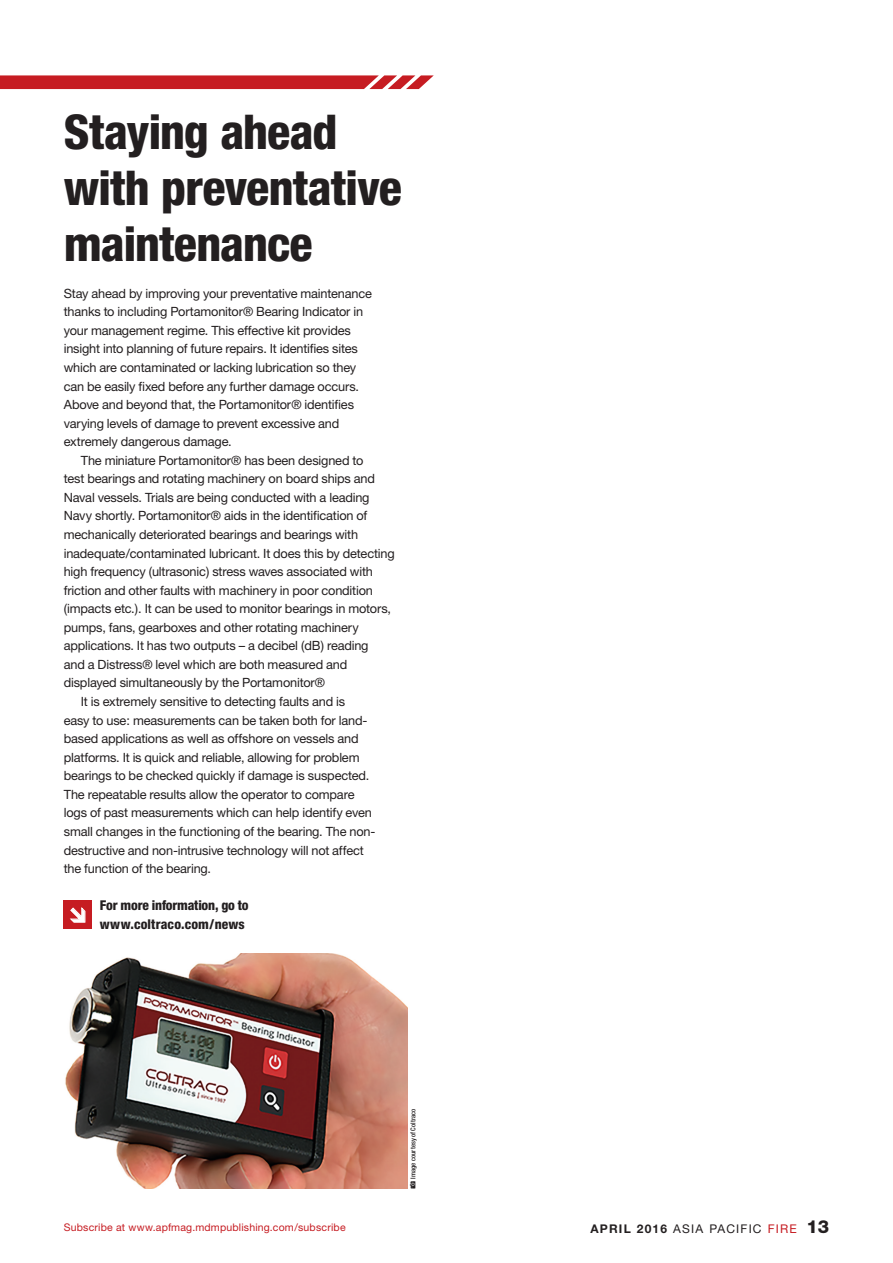
<style>
.page{position:relative;width:893px;height:1263px;background:#fff}
.page>*{position:absolute;margin:0;border:0;box-sizing:border-box;transform-origin:0 0}
.News_Header{font:800 condensed 48px/55.7px "Helvetica Neue";letter-spacing:-.02em;color:#231f20}
.For_more_info{font:800 condensed 13.5px "Helvetica Neue";letter-spacing:-.01em;color:#231f20}
.For_more_info-2{font:800 condensed 13.5px "Helvetica Neue";letter-spacing:.01em;color:#231f20}
.Body_copy{font:12.75px/18.6px "Helvetica Neue";letter-spacing:-.015em;color:#231f20}
.t1{font:12px "Helvetica Neue";letter-spacing:.1em;color:#231f20}
.t2{font:10.5px "Helvetica Neue";letter-spacing:.02em;color:#c61c22}
.Body_copy-2{font:500 condensed 6.75px "Helvetica Neue";letter-spacing:.01em;color:#231f20}
.s1{font-family:"Kamera Dings";font-weight:400;font-stretch:normal;font-size:8.25px}
.s2{font-weight:700}
.s3{color:#c61c22}
.s4{font-weight:800;font-size:18px}
</style>
<div class="page">
<img style="left:65px;top:954px;width:342px;height:234px">
<svg style="left:0;top:75px;width:434px;height:14px"></svg>
<div style="left:64px;top:900px;width:28px;height:29px;background:#c61c22"></div>
<svg style="left:70px;top:907px;width:15px;height:16px"></svg>
<p class="News_Header" style="left:64px;top:104px;width:340px">Staying ahead with preventative maintenance</p>
<p class="Body_copy" style="left:64px;top:284px;width:310px">Stay ahead by improving your preventative maintenance thanks to including Portamonitor® Bearing Indicator in your management regime. This effective kit provides insight into planning of future repairs. It identifies sites which are contaminated or lacking lubrication so they can be easily fixed before any further damage occurs.<br>Above and beyond that, the Portamonitor® identifies varying levels of damage to prevent excessive and extremely dangerous damage.</p>
<p class="Body_copy" style="left:64px;top:451px;width:332px;text-indent:17px">The miniature Portamonitor® has been designed to<br>test bearings and rotating machinery on board ships and Naval vessels. Trials are being conducted with a leading Navy shortly. Portamonitor® aids in the identification of mechanically deteriorated bearings and bearings with inadequate/contaminated lubricant. It does this by detecting high frequency (ultrasonic) stress waves associated with friction and other faults with machinery in poor condition (impacts etc.). It can be used to monitor bearings in motors, pumps, fans, gearboxes and other rotating machinery applications. It has two outputs – a decibel (dB) reading<br>and a Distress® level which are both measured and displayed simultaneously by the Portamonitor®</p>
<p class="Body_copy" style="left:64px;top:692px;width:313px;text-indent:17px">It is extremely sensitive to detecting faults and is<br>easy to use: measurements can be taken both for land&shy;based applications as well as offshore on vessels and platforms. It is quick and reliable, allowing for problem bearings to be checked quickly if damage is suspected.<br>The repeatable results allow the operator to compare logs of past measurements which can help identify even small changes in the functioning of the bearing. The non&shy;destructive and non-intrusive technology will not affect the function of the bearing.</p>
<p class="For_more_info" style="left:100px;top:897px;width:150px">For more information, go to</p>
<p class="For_more_info-2" style="left:100px;top:915px;width:146px">www.coltraco.com/news</p>
<p class="Body_copy-2" style="left:409px;top:1188px;width:81px;rotate:-90deg"><span class="s1">7</span> Image courtesy of Coltraco</p>
<p class="t2" style="left:64px;top:1221px;width:283px">Subscribe at www.apfmag.mdmpublishing.com/subscribe</p>
<p class="t1" style="left:590px;top:1221px;width:240px"><span class="s2">APRIL 2016</span> ASIA PACIFIC <span class="s3">FIRE</span> <span class="s4">13</span></p>
</div>
